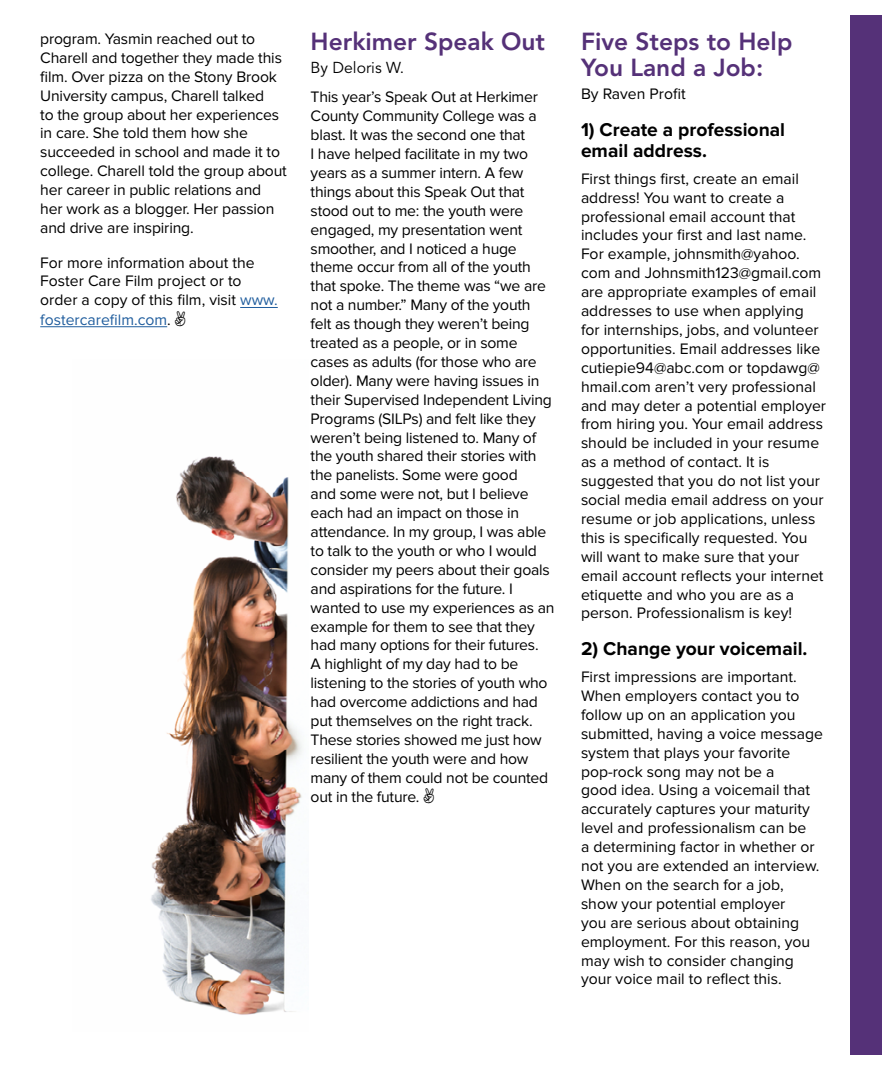
<style>
.page{position:relative;width:882px;height:1071px;background:#fff}
.page>*{position:absolute;margin:0;border:0;box-sizing:border-box;transform-origin:0 0}
.t1{font:800 24.5px/26.2px "Avenir";color:#553178}
.t2{font:700 19.25px/21px "Proxima Nova";color:#000}
.t3{font:15.75px/18.9px "Proxima Nova";letter-spacing:-.01em;color:#000}
.t4{font:15.75px "Avenir";color:#000}
.s1{color:#215e9e}
</style>
<div class="page">
<div style="left:850px;top:16px;width:32px;height:1039px;background:#553178"></div>
<hr style="left:240px;top:307px;width:38px;height:1px;background:#215e9e">
<hr style="left:40px;top:326px;width:127px;height:1px;background:#215e9e">
<img style="left:151px;top:456px;width:151px;height:559px">
<p class="t3" style="left:40px;top:29px;width:248px">program. Yasmin reached out to<br>Charell and together they made this film. Over pizza on the Stony Brook<br>University campus, Charell talked<br>to the group about her experiences in care. She told them how she succeeded in school and made it to college. Charell told the group about her career in public relations and her work as a blogger. Her passion and drive are inspiring.</p>
<p class="t3" style="left:40px;top:253px;width:239px">For more information about the<br>Foster Care Film project or to order a copy of this film, visit <span class="s1">www. fostercarefilm.com</span>.</p>
<h1 class="t1" style="left:311px;top:28px;width:236px">Herkimer Speak Out</h1>
<p class="t4" style="left:311px;top:59px;width:95px">By Deloris W.</p>
<p class="t3" style="left:311px;top:88px;width:245px">This year’s Speak Out at Herkimer<br>County Community College was a blast. It was the second one that<br>I have helped facilitate in my two years as a summer intern. A few things about this Speak Out that stood out to me: the youth were engaged, my presentation went smoother, and I noticed a huge theme occur from all of the youth that spoke. The theme was “we are not a number.” Many of the youth felt as though they weren’t being treated as a people, or in some cases as adults (for those who are older). Many were having issues in their Supervised Independent Living<br>Programs (SILPs) and felt like they weren’t being listened to. Many of the youth shared their stories with the panelists. Some were good<br>and some were not, but I believe each had an impact on those in attendance. In my group, I was able to talk to the youth or who I would consider my peers about their goals and aspirations for the future. I wanted to use my experiences as an example for them to see that they had many options for their futures.<br>A highlight of my day had to be listening to the stories of youth who had overcome addictions and had put themselves on the right track.<br>These stories showed me just how resilient the youth were and how many of them could not be counted out in the future.</p>
<h1 class="t1" style="left:581px;top:28px;width:213px">Five Steps to Help<br>You Land a Job:</h1>
<p class="t3" style="left:581px;top:85px;width:106px">By Raven Profit</p>
<p class="t2" style="left:581px;top:120px;width:206px">1) Create a professional email address.</p>
<p class="t3" style="left:581px;top:169px;width:247px">First things first, create an email address! You want to create a professional email account that includes your first and last name.<br>For example, johnsmith@yahoo. com and Johnsmith123@gmail.com are appropriate examples of email addresses to use when applying for internships, jobs, and volunteer opportunities. Email addresses like cutiepie94@abc.com or topdawg@ hmail.com aren’t very professional and may deter a potential employer from hiring you. Your email address should be included in your resume as a method of contact. It is suggested that you do not list your social media email address on your resume or job applications, unless this is specifically requested. You will want to make sure that your email account reflects your internet etiquette and who you are as a person. Professionalism is key!</p>
<p class="t2" style="left:581px;top:639px;width:228px">2) Change your voicemail.</p>
<p class="t3" style="left:581px;top:668px;width:244px">First impressions are important.<br>When employers contact you to follow up on an application you submitted, having a voice message system that plays your favorite pop-rock song may not be a<br>good idea. Using a voicemail that accurately captures your maturity level and professionalism can be<br>a determining factor in whether or not you are extended an interview.<br>When on the search for a job, show your potential employer<br>you are serious about obtaining employment. For this reason, you may wish to consider changing your voice mail to reflect this.</p>
</div>
